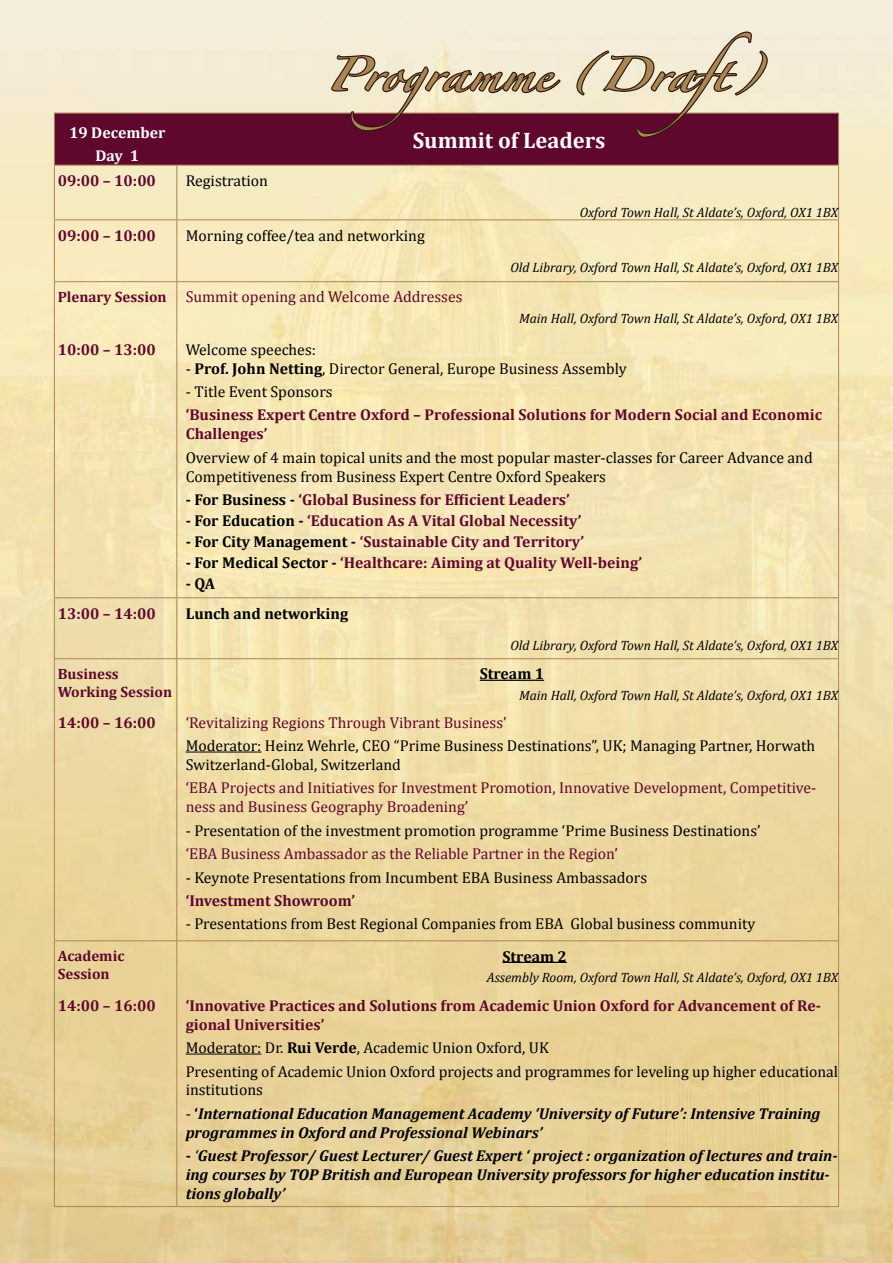
<style>
.page{position:relative;width:893px;height:1263px;background:#fff}
.page>*{position:absolute;margin:0;border:0;box-sizing:border-box;transform-origin:0 0}
.t1{font:75px "Zapfino Forte LT One";color:#a98653;scale:1.11 1}
.t2{font:700 22.5px "Cambria";color:#fff}
.t3{font:15.75px/18.9px "Cambria";color:#000}
.t4{font:700 15.75px/18.9px "Cambria";color:#60072d}
.t5{font:italic 700 15.75px/18.9px "Cambria";color:#000}
.t6{font:15.75px/18.9px "Cambria";color:#60072d}
.t7{font:700 15.75px "Cambria";color:#000}
.t8{font:700 15.75px/23.1px "Cambria";color:#fff;text-align:center}
.t9{font:700 15px/18px "Cambria";color:#60072d}
.t10{font:italic 13.5px "Cambria";color:#000}
.s1{font-weight:700;font-size:15px}
.s2{font-weight:700}
.s3{color:#000}
.s4{font-weight:400;font-style:normal}
.s5{font-style:normal}
.s6{font-weight:400}
</style>
<div class="page">
<img style="left:0;top:0;width:893px;height:1263px">
<hr style="left:54px;top:165px;width:1px;height:54px;background:#a98653">
<hr style="left:176px;top:165px;width:1px;height:54px;background:#a98653">
<hr style="left:838px;top:165px;width:1px;height:54px;background:#a98653">
<hr style="left:54px;top:219px;width:123px;height:1px;background:#a98653">
<hr style="left:54px;top:220px;width:1px;height:61px;background:#a98653">
<hr style="left:177px;top:219px;width:662px;height:1px;background:#a98653">
<hr style="left:176px;top:220px;width:1px;height:61px;background:#a98653">
<hr style="left:838px;top:220px;width:1px;height:61px;background:#a98653">
<hr style="left:54px;top:281px;width:123px;height:1px;background:#a98653">
<hr style="left:54px;top:282px;width:1px;height:52px;background:#a98653">
<hr style="left:177px;top:281px;width:662px;height:1px;background:#a98653">
<hr style="left:176px;top:282px;width:1px;height:52px;background:#a98653">
<hr style="left:838px;top:282px;width:1px;height:52px;background:#a98653">
<hr style="left:54px;top:334px;width:1px;height:263px;background:#a98653">
<hr style="left:176px;top:334px;width:1px;height:263px;background:#a98653">
<hr style="left:838px;top:334px;width:1px;height:263px;background:#a98653">
<hr style="left:54px;top:597px;width:123px;height:1px;background:#a98653">
<hr style="left:54px;top:598px;width:1px;height:60px;background:#a98653">
<hr style="left:177px;top:597px;width:662px;height:1px;background:#a98653">
<hr style="left:176px;top:598px;width:1px;height:60px;background:#a98653">
<hr style="left:838px;top:598px;width:1px;height:60px;background:#a98653">
<hr style="left:54px;top:658px;width:123px;height:1px;background:#a98653">
<hr style="left:54px;top:659px;width:1px;height:48px;background:#a98653">
<hr style="left:177px;top:658px;width:662px;height:1px;background:#a98653">
<hr style="left:176px;top:659px;width:1px;height:48px;background:#a98653">
<hr style="left:838px;top:659px;width:1px;height:48px;background:#a98653">
<hr style="left:54px;top:707px;width:1px;height:233px;background:#a98653">
<hr style="left:176px;top:707px;width:1px;height:233px;background:#a98653">
<hr style="left:838px;top:707px;width:1px;height:233px;background:#a98653">
<hr style="left:54px;top:940px;width:123px;height:1px;background:#a98653">
<hr style="left:54px;top:941px;width:1px;height:49px;background:#a98653">
<hr style="left:177px;top:940px;width:662px;height:1px;background:#a98653">
<hr style="left:176px;top:941px;width:1px;height:49px;background:#a98653">
<hr style="left:838px;top:941px;width:1px;height:49px;background:#a98653">
<hr style="left:54px;top:990px;width:1px;height:216px;background:#a98653">
<hr style="left:176px;top:990px;width:1px;height:216px;background:#a98653">
<hr style="left:838px;top:990px;width:1px;height:216px;background:#a98653">
<hr style="left:54px;top:1206px;width:123px;height:1px;background:#a98653">
<hr style="left:177px;top:1206px;width:662px;height:1px;background:#a98653">
<hr style="left:54px;top:165px;width:123px;height:1px;background:#a98653">
<hr style="left:177px;top:165px;width:662px;height:1px;background:#a98653">
<hr style="left:480px;top:680px;width:64px;height:1px;background:#000">
<hr style="left:186px;top:751px;width:75px;height:1px;background:#000">
<hr style="left:502px;top:962px;width:65px;height:1px;background:#000">
<hr style="left:186px;top:1053px;width:75px;height:1px;background:#000">
<svg style="left:54px;top:12px;width:785px;height:153px;background:#b99593"></svg>
<h1 class="t1" style="left:326px;top:20px;width:435px">Programme (Draft)</h1>
<p class="t8" style="left:69px;top:120px;width:98px">19 December<br>Day 1</p>
<h2 class="t2" style="left:413px;top:124px;width:194px">Summit of Leaders</h2>
<p class="t4" style="left:58px;top:170px;width:100px">09:00 – 10:00</p>
<p class="t3" style="left:186px;top:171px;width:84px">Registration</p>
<p class="t10" style="left:580px;top:203px;width:260px">Oxford Town Hall, St Aldate’s, Oxford, OX1 1BX</p>
<p class="t4" style="left:58px;top:225px;width:100px">09:00 – 10:00</p>
<p class="t3" style="left:186px;top:226px;width:241px">Morning coffee/tea and networking</p>
<p class="t10" style="left:511px;top:258px;width:329px">Old Library, Oxford Town Hall, St Aldate’s, Oxford, OX1 1BX</p>
<p class="t6" style="left:58px;top:287px;width:406px"><span class="s1">Plenary Session</span> Summit opening and Welcome Addresses</p>
<p class="t10" style="left:519px;top:309px;width:321px">Main Hall, Oxford Town Hall, St Aldate’s, Oxford, OX1 1BX</p>
<p class="t4" style="left:58px;top:339px;width:100px">10:00 – 13:00</p>
<p class="t3" style="left:186px;top:340px;width:132px">Welcome speeches:</p>
<p class="t3" style="left:186px;top:359px;width:442px">- <span class="s2">Prof. John Netting</span>, Director General, Europe Business Assembly</p>
<p class="t3" style="left:186px;top:382px;width:148px">- Title Event Sponsors</p>
<p class="t4" style="left:186px;top:405px;width:638px">‘Business Expert Centre Oxford – Professional Solutions for Modern Social and Economic<br>Challenges’</p>
<p class="t3" style="left:186px;top:448px;width:629px">Overview of 4 main topical units and the most popular master-classes for Career Advance and<br>Competitiveness from Business Expert Centre Oxford Speakers</p>
<p class="t4" style="left:186px;top:490px;width:386px"><span class="s3">- For Business -</span> ‘Global Business for Efficient Leaders’</p>
<p class="t4" style="left:186px;top:511px;width:397px"><span class="s3">- For Education -</span> ‘Education As A Vital Global Necessity’</p>
<p class="t4" style="left:186px;top:532px;width:400px"><span class="s3">- For City Management -</span> ‘Sustainable City and Territory’</p>
<p class="t4" style="left:186px;top:553px;width:458px"><span class="s3">- For Medical Sector -</span> ‘Healthcare: Aiming at Quality Well-being’</p>
<p class="t7" style="left:186px;top:573px;width:31px">- QA</p>
<p class="t4" style="left:58px;top:603px;width:100px">13:00 – 14:00</p>
<p class="t7" style="left:186px;top:602px;width:164px">Lunch and networking</p>
<p class="t10" style="left:511px;top:636px;width:329px">Old Library, Oxford Town Hall, St Aldate’s, Oxford, OX1 1BX</p>
<p class="t9" style="left:58px;top:664px;width:116px">Business<br>Working Session</p>
<p class="t7" style="left:480px;top:663px;width:66px">Stream 1</p>
<p class="t10" style="left:519px;top:686px;width:321px">Main Hall, Oxford Town Hall, St Aldate’s, Oxford, OX1 1BX</p>
<p class="t4" style="left:58px;top:712px;width:100px">14:00 – 16:00</p>
<p class="t6" style="left:186px;top:713px;width:322px">‘Revitalizing Regions Through Vibrant Business’</p>
<p class="t3" style="left:186px;top:736px;width:631px">Moderator: Heinz Wehrle, CEO “Prime Business Destinations”, UK; Managing Partner, Horwath<br>Switzerland-Global, Switzerland</p>
<p class="t6" style="left:186px;top:778px;width:632px">‘EBA Projects and Initiatives for Investment Promotion, Innovative Development, Competitive&shy;ness and Business Geography Broadening’</p>
<p class="t3" style="left:186px;top:821px;width:576px">- Presentation of the investment promotion programme ‘Prime Business Destinations’</p>
<p class="t6" style="left:186px;top:844px;width:434px">‘EBA Business Ambassador as the Reliable Partner in the Region’</p>
<p class="t3" style="left:186px;top:868px;width:463px">- Keynote Presentations from Incumbent EBA Business Ambassadors</p>
<p class="t4" style="left:186px;top:890px;width:171px">‘Investment Showroom’</p>
<p class="t3" style="left:186px;top:914px;width:571px">- Presentations from Best Regional Companies from EBA Global business community</p>
<p class="t9" style="left:58px;top:946px;width:68px">Academic<br>Session</p>
<p class="t7" style="left:502px;top:945px;width:66px">Stream 2</p>
<p class="t10" style="left:487px;top:968px;width:353px">Assembly Room, Oxford Town Hall, St Aldate’s, Oxford, OX1 1BX</p>
<p class="t4" style="left:58px;top:995px;width:100px">14:00 – 16:00</p>
<p class="t4" style="left:186px;top:995px;width:637px">‘Innovative Practices and Solutions from Academic Union Oxford for Advancement of Re&shy;gional Universities’</p>
<p class="t3" style="left:186px;top:1036px;width:654px;line-height:23.4px">Moderator: Dr. <span class="s2">Rui Verde</span>, Academic Union Oxford, UK<br>Presenting of Academic Union Oxford projects and programmes for leveling up higher educational</p>
<p class="t3" style="left:186px;top:1080px;width:79px">institutions</p>
<p class="t5" style="left:186px;top:1103px;width:636px"><span class="s4">-</span> <span class="s5">‘</span>International Education Management Academy ‘University of Future’: Intensive Training programmes in Oxford and Professional Webinars’</p>
<p class="t5" style="left:186px;top:1146px;width:653px"><span class="s5">-</span> <span class="s6">‘</span>Guest Professor/ Guest Lecturer/ Guest Expert ‘ project : organization of lectures and train&shy;ing courses by TOP British and European University professors for higher education institu&shy;tions globally’</p>
</div>
